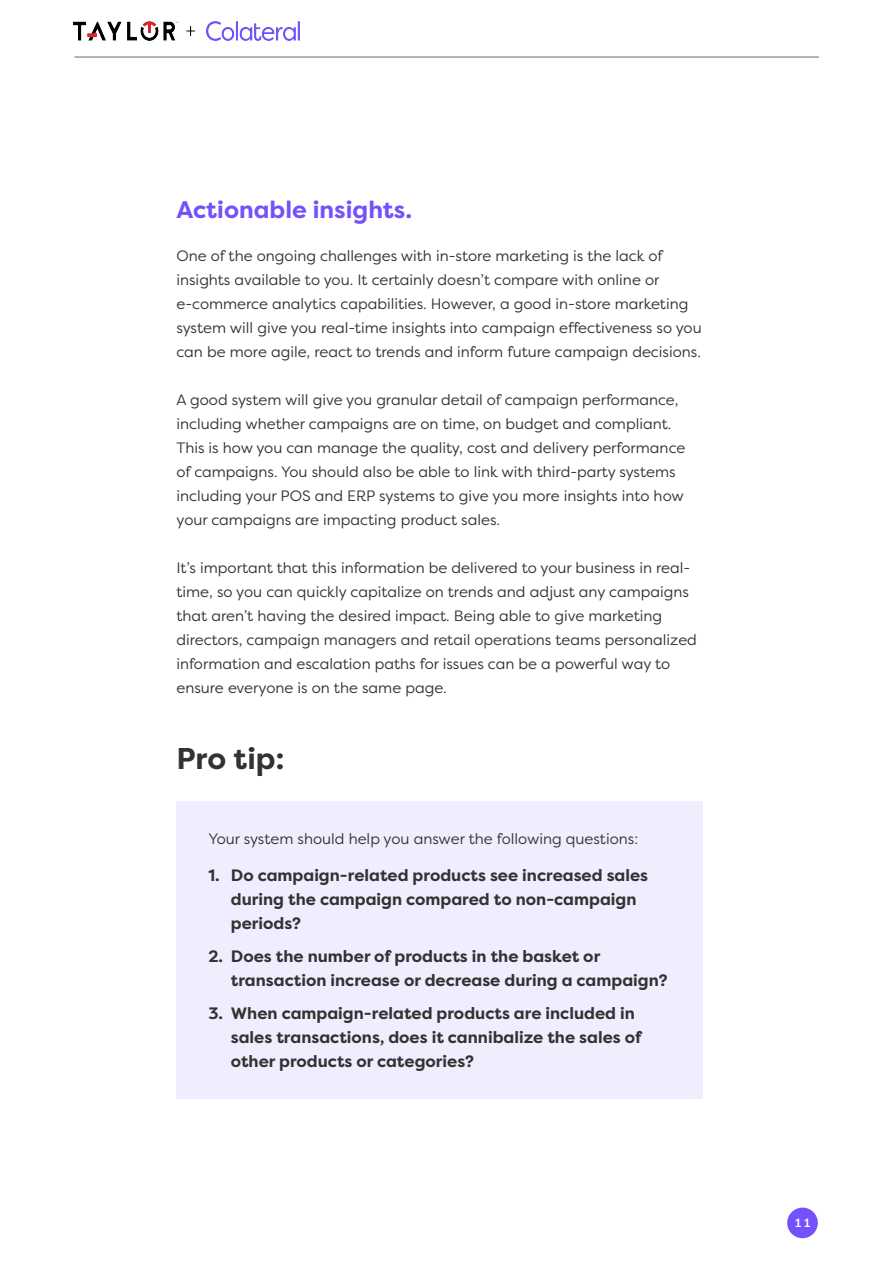
<style>
.page{position:relative;width:893px;height:1263px;background:#fff}
.page>*{position:absolute;margin:0;border:0;box-sizing:border-box;transform-origin:0 0}
.t1{font:700 30px "Filson Pro";letter-spacing:-.005em;color:#323232}
.t2{font:700 24px "Filson Pro";color:#7451fb}
.t3{font:700 16.5px/24px "Filson Pro";color:#323232}
.t4{font:15px/24px "Filson Pro";color:#323232}
.t5{font:700 12px "Muli";color:#fff}
</style>
<div class="page">
<div style="left:787px;top:1207px;width:31px;height:31px;background:#7451fb;border-radius:50%"></div>
<hr style="left:75px;top:57px;width:744px;height:1px;background:#676767">
<div style="left:176px;top:801px;width:527px;height:297px;background:#f1edfe"></div>
<img style="left:74px;top:22px;width:226px;height:18px">
<p class="t2" style="left:176px;top:194px;width:237px">Actionable insights.</p>
<p class="t4" style="left:176px;top:243px;width:527px">One of the ongoing challenges with in-store marketing is the lack of insights available to you. It certainly doesn’t compare with online or e-commerce analytics capabilities. However, a good in-store marketing system will give you real-time insights into campaign effectiveness so you can be more agile, react to trends and inform future campaign decisions.</p>
<p class="t4" style="left:176px;top:387px;width:510px">A good system will give you granular detail of campaign performance, including whether campaigns are on time, on budget and compliant.<br>This is how you can manage the quality, cost and delivery performance of campaigns. You should also be able to link with third-party systems including your POS and ERP systems to give you more insights into how your campaigns are impacting product sales.</p>
<p class="t4" style="left:176px;top:555px;width:522px">It’s important that this information be delivered to your business in real&shy;time, so you can quickly capitalize on trends and adjust any campaigns that aren’t having the desired impact. Being able to give marketing directors, campaign managers and retail operations teams personalized information and escalation paths for issues can be a powerful way to ensure everyone is on the same page.</p>
<p class="t1" style="left:176px;top:739px;width:110px">Pro tip:</p>
<p class="t4" style="left:208px;top:826px;width:431px">Your system should help you answer the following questions:</p>
<p class="t3" style="left:231px;top:863px;width:419px;text-indent:-22px">1. Do campaign-related products see increased sales during the campaign compared to non-campaign periods?</p>
<p class="t3" style="left:231px;top:944px;width:438px;text-indent:-22px">2. Does the number of products in the basket or transaction increase or decrease during a campaign?</p>
<p class="t3" style="left:231px;top:1001px;width:412px;text-indent:-22px">3. When campaign-related products are included in sales transactions, does it cannibalize the sales of other products or categories?</p>
<p class="t5" style="left:794px;top:1214px;width:18px">11</p>
</div>
